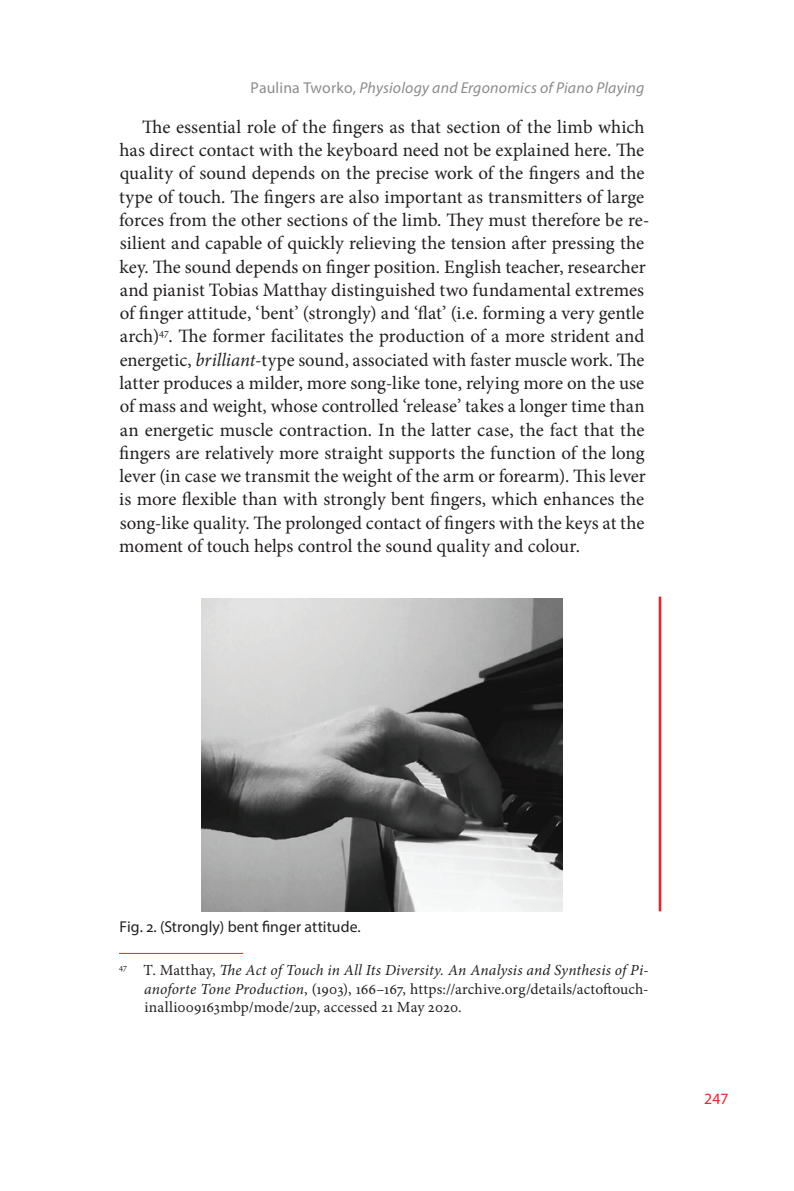
<style>
.page{position:relative;width:794px;height:1191px;background:#fff}
.page>*{position:absolute;margin:0;border:0;box-sizing:border-box;transform-origin:0 0}
.t1{font:18.9px/23.3px "Minion Pro";letter-spacing:.005em;color:#231f20}
.t2{font:italic 15.75px "Myriad Pro";letter-spacing:.01em;color:#8a8c8f}
.t3{font:15.75px "Myriad Pro";letter-spacing:.005em;color:#231f20}
.t4{font:15.75px "Myriad Pro";color:#ee2229}
.t5{font:15.4px/18.6px "Minion Pro";letter-spacing:.005em;color:#231f20;text-align:justify}
.s1{font-style:normal}
.s2{font-style:italic}
</style>
<div class="page">
<hr style="left:658px;top:596px;width:3px;height:315px;background:#ee2229">
<img style="left:202px;top:598px;width:360px;height:313px">
<hr style="left:119px;top:953px;width:124px;height:1px;background:#ee2229">
<p class="t2" style="left:250px;top:78px;width:395px"><span class="s1">Paulina Tworko,</span> Physiology and Ergonomics of Piano Playing</p>
<p class="t1" style="left:119px;top:115px;width:532px;text-indent:23px">The essential role of the fingers as that section of the limb which has direct contact with the keyboard need not be explained here. The quality of sound depends on the precise work of the fingers and the type of touch. The fingers are also important as transmitters of large forces from the other sections of the limb. They must therefore be re&shy;silient and capable of quickly relieving the tension after pressing the key. The sound depends on finger position. English teacher, researcher and pianist Tobias Matthay distinguished two fundamental extremes of finger attitude, ‘bent’ (strongly) and ‘flat’ (i.e. forming a very gentle arch)<sup>47</sup>. The former facilitates the production of a more strident and energetic, <span class="s2">brilliant</span>-type sound, associated with faster muscle work. The latter produces a milder, more song-like tone, relying more on the use of mass and weight, whose controlled ‘release’ takes a longer time than an energetic muscle contraction. In the latter case, the fact that the fingers are relatively more straight supports the function of the long lever (in case we transmit the weight of the arm or forearm). This lever is more flexible than with strongly bent fingers, which enhances the song-like quality. The prolonged contact of fingers with the keys at the moment of touch helps control the sound quality and colour.</p>
<p class="t3" style="left:120px;top:917px;width:243px">Fig. 2. (Strongly) bent finger attitude.</p>
<p class="t5" style="left:144px;top:961px;width:506px;text-indent:-25px"><sup>47</sup> T. Matthay, <span class="s2">The Act of Touch in All Its Diversity. An Analysis and Synthesis of Pi&shy;anoforte Tone Production</span>, (1903), 166–167, https://archive.org/details/actoftouch&shy;inalli009163mbp/mode/2up, accessed 21 May 2020.</p>
<p class="t4" style="left:704px;top:1088px;width:26px">247</p>
</div>
